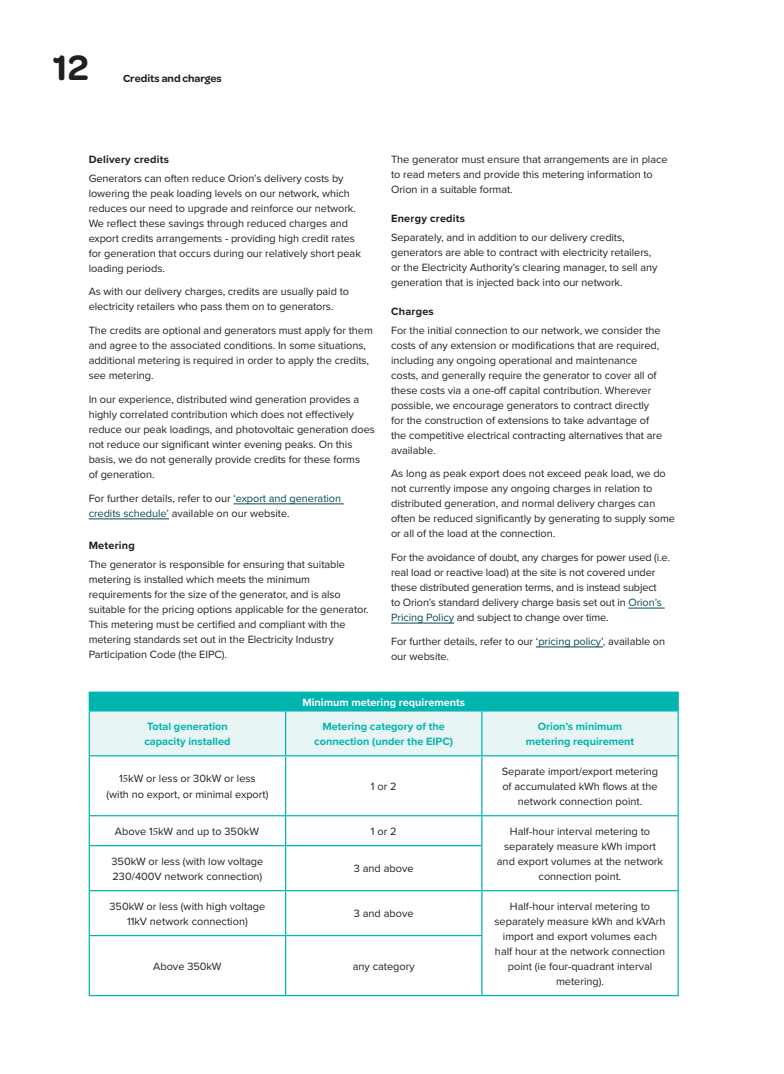
<style>
.page{position:relative;width:784px;height:1074px;background:#fff}
.page>*{position:absolute;margin:0;border:0;box-sizing:border-box;transform-origin:0 0}
.t1{font:600 37.5px "Omnes";color:#231f20}
.body_copy{font:11px/15px "Proxima Nova";letter-spacing:-.005em;color:#231f20}
.Intro_para{font:11px/15px "Proxima Nova";color:#231f20;text-align:center}
.Intro_para-2{font:700 11px/15px "Proxima Nova";color:#00b5af;text-align:center}
.Body_Subhead{font:700 11px "Proxima Nova";letter-spacing:.02em;color:#231f20}
.Intro_para-3{font:700 11px "Proxima Nova";color:#fff}
.page_section{font:600 11px "Omnes";color:#231f20}
.s1{color:#004b52}
.s2{font-family:"Minion Pro"}
</style>
<div class="page">
<hr style="left:233px;top:503px;width:110px;height:1px;background:#004b52">
<hr style="left:89px;top:518px;width:80px;height:1px;background:#004b52">
<hr style="left:628px;top:608px;width:36px;height:1px;background:#004b52">
<hr style="left:391px;top:623px;width:63px;height:1px;background:#004b52">
<hr style="left:535px;top:646px;width:67px;height:1px;background:#004b52">
<hr style="left:89px;top:691px;width:196px;height:2px;background:#00b5af">
<hr style="left:285px;top:691px;width:196px;height:2px;background:#00b5af">
<hr style="left:481px;top:691px;width:197px;height:2px;background:#00b5af">
<svg style="left:89px;top:693px;width:589px;height:62px;background:#a5e2e0"></svg>
<hr style="left:89px;top:711px;width:1px;height:44px;background:#00b5af">
<hr style="left:89px;top:710px;width:196px;height:1px;background:#00b5af">
<hr style="left:285px;top:711px;width:1px;height:44px;background:#00b5af">
<hr style="left:285px;top:710px;width:196px;height:1px;background:#00b5af">
<hr style="left:481px;top:711px;width:1px;height:44px;background:#00b5af">
<hr style="left:481px;top:710px;width:197px;height:1px;background:#00b5af">
<hr style="left:677px;top:711px;width:1px;height:44px;background:#00b5af">
<hr style="left:89px;top:756px;width:1px;height:59px;background:#00b5af">
<svg style="left:89px;top:816px;width:1px;height:29px"></svg>
<hr style="left:89px;top:846px;width:1px;height:44px;background:#00b5af">
<hr style="left:89px;top:755px;width:196px;height:1px;background:#00b5af">
<hr style="left:285px;top:755px;width:196px;height:1px;background:#00b5af">
<hr style="left:481px;top:755px;width:197px;height:1px;background:#00b5af">
<hr style="left:285px;top:756px;width:1px;height:59px;background:#00b5af">
<hr style="left:481px;top:756px;width:1px;height:59px;background:#00b5af">
<hr style="left:677px;top:756px;width:1px;height:59px;background:#00b5af">
<svg style="left:285px;top:816px;width:1px;height:29px"></svg>
<svg style="left:481px;top:816px;width:1px;height:29px"></svg>
<svg style="left:677px;top:816px;width:1px;height:29px"></svg>
<hr style="left:285px;top:846px;width:1px;height:44px;background:#00b5af">
<hr style="left:481px;top:846px;width:1px;height:44px;background:#00b5af">
<hr style="left:677px;top:845px;width:1px;height:45px;background:#00b5af">
<hr style="left:481px;top:891px;width:1px;height:44px;background:#00b5af">
<hr style="left:677px;top:891px;width:1px;height:44px;background:#00b5af">
<hr style="left:677px;top:935px;width:1px;height:60px;background:#00b5af">
<hr style="left:89px;top:815px;width:196px;height:1px;background:#00b5af">
<hr style="left:285px;top:815px;width:196px;height:1px;background:#00b5af">
<hr style="left:481px;top:815px;width:197px;height:1px;background:#00b5af">
<hr style="left:89px;top:845px;width:196px;height:1px;background:#00b5af">
<hr style="left:285px;top:845px;width:197px;height:1px;background:#00b5af">
<hr style="left:481px;top:890px;width:197px;height:1px;background:#00b5af">
<hr style="left:89px;top:891px;width:1px;height:44px;background:#00b5af">
<hr style="left:89px;top:890px;width:196px;height:1px;background:#00b5af">
<hr style="left:285px;top:890px;width:196px;height:1px;background:#00b5af">
<hr style="left:285px;top:891px;width:1px;height:44px;background:#00b5af">
<hr style="left:89px;top:936px;width:1px;height:59px;background:#00b5af">
<hr style="left:89px;top:935px;width:196px;height:1px;background:#00b5af">
<hr style="left:285px;top:935px;width:197px;height:1px;background:#00b5af">
<hr style="left:285px;top:936px;width:1px;height:59px;background:#00b5af">
<hr style="left:481px;top:936px;width:1px;height:59px;background:#00b5af">
<hr style="left:89px;top:995px;width:196px;height:1px;background:#00b5af">
<hr style="left:285px;top:995px;width:196px;height:1px;background:#00b5af">
<hr style="left:481px;top:995px;width:197px;height:1px;background:#00b5af">
<p class="t1" style="left:53px;top:40px;width:37px">12</p>
<p class="page_section" style="left:123px;top:71px;width:100px">Credits and charges</p>
<p class="Body_Subhead" style="left:89px;top:151px;width:82px">Delivery credits</p>
<p class="body_copy" style="left:89px;top:170px;width:273px">Generators can often reduce Orion’s delivery costs by lowering the peak loading levels on our network, which reduces our need to upgrade and reinforce our network.<br>We reflect these savings through reduced charges and export credits arrangements - providing high credit rates for generation that occurs during our relatively short peak loading periods.</p>
<p class="body_copy" style="left:89px;top:284px;width:262px">As with our delivery charges, credits are usually paid to electricity retailers who pass them on to generators.</p>
<p class="body_copy" style="left:89px;top:323px;width:285px">The credits are optional and generators must apply for them and agree to the associated conditions. In some situations, additional metering is required in order to apply the credits, see metering.</p>
<p class="body_copy" style="left:89px;top:391px;width:287px">In our experience, distributed wind generation provides a highly correlated contribution which does not effectively reduce our peak loadings, and photovoltaic generation does not reduce our significant winter evening peaks. On this basis, we do not generally provide credits for these forms<br>of generation.</p>
<p class="body_copy" style="left:89px;top:490px;width:254px">For further details, refer to our <span class="s1">‘export and generation credits schedule’</span> available on our website.</p>
<p class="body_copy" style="left:391px;top:151px;width:278px">The generator must ensure that arrangements are in place to read meters and provide this metering information to<br>Orion in a suitable format.</p>
<p class="Body_Subhead" style="left:391px;top:210px;width:75px">Energy credits</p>
<p class="body_copy" style="left:391px;top:229px;width:268px">Separately, and in addition to our delivery credits, generators are able to contract with electricity retailers, or the Electricity Authority’s clearing manager, to sell any generation that is injected back into our network.</p>
<p class="Body_Subhead" style="left:391px;top:303px;width:44px">Charges</p>
<p class="body_copy" style="left:391px;top:322px;width:272px">For the initial connection to our network, we consider the costs of any extension or modifications that are required, including any ongoing operational and maintenance costs, and generally require the generator to cover all of these costs via a one-off capital contribution. Wherever possible, we encourage generators to contract directly for the construction of extensions to take advantage of the competitive electrical contracting alternatives that are available.</p>
<p class="body_copy" style="left:391px;top:466px;width:285px">As long as peak export does not exceed peak load, we do not currently impose any ongoing charges in relation to distributed generation, and normal delivery charges can often be reduced significantly by generating to supply some or all of the load at the connection.</p>
<p class="body_copy" style="left:391px;top:549px;width:280px">For the avoidance of doubt, any charges for power used (i.e. real load or reactive load) at the site is not covered under these distributed generation terms, and is instead subject<br>to Orion’s standard delivery charge basis set out in <span class="s1">Orion’s Pricing Policy</span> and subject to change over time.</p>
<p class="body_copy" style="left:391px;top:633px;width:275px">For further details, refer to our <span class="s1">‘pricing policy’</span>, available on our website.</p>
<p class="Body_Subhead" style="left:89px;top:537px;width:48px">Metering</p>
<p class="body_copy" style="left:89px;top:556px;width:281px">The generator is responsible for ensuring that suitable metering is installed which meets the minimum requirements for the size of the generator, and is also suitable for the pricing options applicable for the generator.<br>This metering must be certified and compliant with the metering standards set out in the Electricity Industry Participation Code (the EIPC).</p>
<p class="Intro_para-3" style="left:302px;top:694px;width:164px">Minimum metering requirements</p>
<p class="Intro_para-2" style="left:144px;top:719px;width:88px;text-align:left">Total generation capacity installed</p>
<p class="Intro_para-2" style="left:314px;top:719px;width:140px">Metering category of the connection (under the EIPC)</p>
<p class="Intro_para-2" style="left:525px;top:719px;width:110px">Orion’s minimum metering requirement</p>
<p class="Intro_para" style="left:106px;top:770px;width:163px;line-height:15.5px">1<span class="s2">5</span>kW or less or 30kW or less<br>(with no export, or minimal export)</p>
<p class="Intro_para" style="left:370px;top:778px;width:27px">1 or 2</p>
<p class="Intro_para" style="left:501px;top:763px;width:158px">Separate import/export metering of accumulated kWh flows at the network connection point.</p>
<p class="Intro_para" style="left:115px;top:823px;width:145px">Above 1<span class="s2">5</span>kW and up to 350kW</p>
<p class="Intro_para" style="left:370px;top:823px;width:27px">1 or 2</p>
<p class="Intro_para" style="left:496px;top:823px;width:168px">Half-hour interval metering to separately measure kWh import and export volumes at the network connection point.</p>
<p class="Intro_para" style="left:111px;top:853px;width:153px;text-align:left">350kW or less (with low voltage<br>230/400V network connection)</p>
<p class="Intro_para" style="left:353px;top:861px;width:61px">3 and above</p>
<p class="Intro_para" style="left:109px;top:898px;width:157px">350kW or less (with high voltage<br>11kV network connection)</p>
<p class="Intro_para" style="left:353px;top:905px;width:61px">3 and above</p>
<p class="Intro_para" style="left:494px;top:898px;width:172px">Half-hour interval metering to separately measure kWh and kVArh import and export volumes each half hour at the network connection point (ie four-quadrant interval metering).</p>
<p class="Intro_para" style="left:153px;top:958px;width:70px">Above 350kW</p>
<p class="Intro_para" style="left:352px;top:958px;width:64px">any category</p>
</div>
